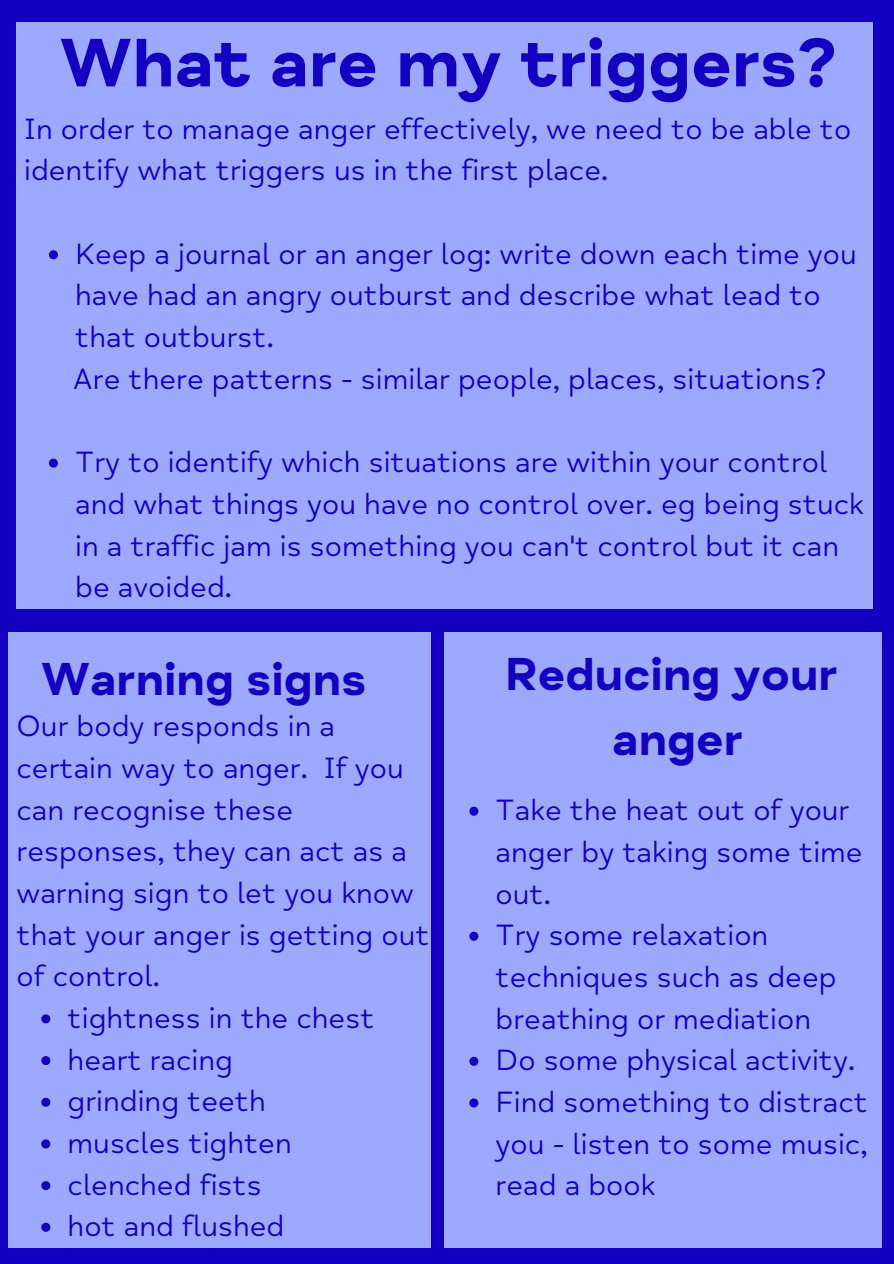
<style>
.page{position:relative;width:894px;height:1264px;background:#fff}
.page>*{position:absolute;margin:0;border:0;box-sizing:border-box;transform-origin:0 0}
.t1{font:700 70.05px "Mind Meridian";color:#1300c1}
.t2{font:700 47.25px "Mind Meridian";color:#1300c1}
.t3{font:30px/41.7px "Mind Meridian";color:#1300c1}
</style>
<div class="page">
<div style="left:0;top:0;width:893px;height:1263px;background:#1300c1"></div>
<div style="left:17px;top:22px;width:855px;height:587px;background:#9da8ff"></div>
<div style="left:8px;top:632px;width:422px;height:615px;background:#9da8ff"></div>
<div style="left:444px;top:632px;width:437px;height:615px;background:#9da8ff"></div>
<svg style="left:49px;top:250px;width:9px;height:9px"></svg>
<svg style="left:49px;top:458px;width:9px;height:9px"></svg>
<svg style="left:41px;top:1014px;width:9px;height:9px"></svg>
<svg style="left:41px;top:1056px;width:9px;height:9px"></svg>
<svg style="left:41px;top:1097px;width:9px;height:9px"></svg>
<svg style="left:41px;top:1139px;width:9px;height:9px"></svg>
<svg style="left:41px;top:1181px;width:9px;height:9px"></svg>
<svg style="left:41px;top:1222px;width:9px;height:9px"></svg>
<svg style="left:469px;top:806px;width:9px;height:9px"></svg>
<svg style="left:469px;top:931px;width:9px;height:9px"></svg>
<svg style="left:469px;top:1056px;width:9px;height:9px"></svg>
<svg style="left:469px;top:1098px;width:9px;height:9px"></svg>
<p class="t1" style="left:59px;top:21px;width:779px">What are my triggers?</p>
<p class="t3" style="left:24px;top:108px;width:828px">In order to manage anger effectively, we need to be able to identify what triggers us in the first place.</p>
<p class="t3" style="left:75px;top:233px;width:782px">Keep a journal or an anger log: write down each time you have had an angry outburst and describe what lead to that outburst.</p>
<p class="t3" style="left:73px;top:358px;width:755px">Are there patterns - similar people, places, situations?</p>
<p class="t3" style="left:75px;top:442px;width:790px">Try to identify which situations are within your control and what things you have no control over. eg being stuck in a traffic jam is something you can't control but it can be avoided.</p>
<p class="t2" style="left:41px;top:650px;width:327px">Warning signs</p>
<p class="t2" style="left:505px;top:645px;width:334px">Reducing your</p>
<p class="t2" style="left:612px;top:711px;width:132px">anger</p>
<p class="t3" style="left:17px;top:705px;width:414px">Our body responds in a certain way to anger. If you can recognise these responses, they can act as a warning sign to let you know that your anger is getting out of control.</p>
<p class="t3" style="left:495px;top:789px;width:368px">Take the heat out of your anger by taking some time out.</p>
<p class="t3" style="left:495px;top:914px;width:342px">Try some relaxation techniques such as deep breathing or mediation</p>
<p class="t3" style="left:495px;top:1039px;width:361px">Do some physical activity.</p>
<p class="t3" style="left:495px;top:1081px;width:374px;text-align:justify">Find something to distract you - listen to some music, read a book</p>
<p class="t3" style="left:68px;top:997px;width:308px">tightness in the chest</p>
<p class="t3" style="left:68px;top:1039px;width:167px">heart racing</p>
<p class="t3" style="left:68px;top:1080px;width:200px">grinding teeth</p>
<p class="t3" style="left:68px;top:1122px;width:225px">muscles tighten</p>
<p class="t3" style="left:68px;top:1164px;width:195px">clenched fists</p>
<p class="t3" style="left:68px;top:1205px;width:218px">hot and flushed</p>
</div>
